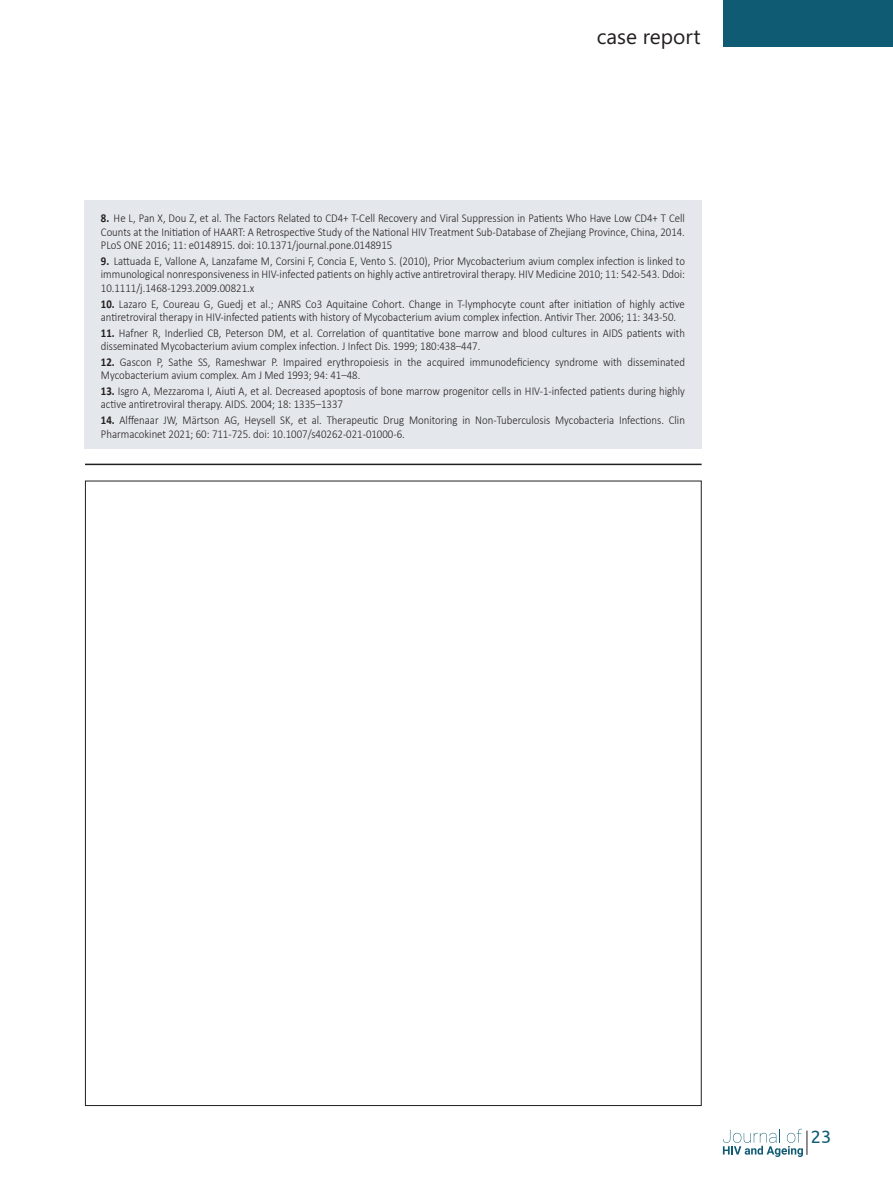
<style>
.page{position:relative;width:893px;height:1191px;background:#fff}
.page>*{position:absolute;margin:0;border:0;box-sizing:border-box;transform-origin:0 0}
.t1{font:21px "Segoe WP";color:#231f20}
.t2{font:18px "Ubuntu";color:#0f5b73}
.t3{font:300 12px/13.5px "Calibri";color:#231f20;scale:.9 1}
.s1{font-weight:700}
</style>
<div class="page">
<div style="left:723px;top:0;width:170px;height:47px;background:#0f5b73"></div>
<svg style="left:723px;top:1128px;width:85px;height:29px"></svg>
<div style="left:84px;top:200px;width:617px;height:248px;background:#e4e7ec"></div>
<hr style="left:85px;top:463px;width:617px;height:2px;background:#231f20">
<p class="t1" style="left:597px;top:22px;width:105px">case report</p>
<p class="t3" style="left:101px;top:211px;width:650px;text-align:justify"><span class="s1">8.</span> He L, Pan X, Dou Z, et al. The Factors Related to CD4+ T-Cell Recovery and Viral Suppression in Patients Who Have Low CD4+ T Cell Counts at the Initiation of HAART: A Retrospective Study of the National HIV Treatment Sub-Database of Zhejiang Province, China, 2014.<br>PLoS ONE 2016; 11: e0148915. doi: 10.1371/journal.pone.0148915</p>
<p class="t3" style="left:101px;top:254px;width:650px;text-align:justify"><span class="s1">9.</span> Lattuada E, Vallone A, Lanzafame M, Corsini F, Concia E, Vento S. (2010), Prior Mycobacterium avium complex infection is linked to immunological nonresponsiveness in HIV-infected patients on highly active antiretroviral therapy. HIV Medicine 2010; 11: 542-543. Ddoi:<br>10.1111/j.1468-1293.2009.00821.x</p>
<p class="t3" style="left:101px;top:297px;width:650px"><span class="s1">10.</span> Lazaro E, Coureau G, Guedj et al.; ANRS Co3 Aquitaine Cohort. Change in T-lymphocyte count after initiation of highly active antiretroviral therapy in HIV-infected patients with history of Mycobacterium avium complex infection. Antivir Ther. 2006; 11: 343-50.</p>
<p class="t3" style="left:101px;top:326px;width:650px"><span class="s1">11.</span> Hafner R, Inderlied CB, Peterson DM, et al. Correlation of quantitative bone marrow and blood cultures in AIDS patients with disseminated Mycobacterium avium complex infection. J Infect Dis. 1999; 180:438–447.</p>
<p class="t3" style="left:101px;top:355px;width:650px"><span class="s1">12.</span> Gascon P, Sathe SS, Rameshwar P. Impaired erythropoiesis in the acquired immunodeficiency syndrome with disseminated<br>Mycobacterium avium complex. Am J Med 1993; 94: 41–48.</p>
<p class="t3" style="left:101px;top:384px;width:650px"><span class="s1">13.</span> Isgro A, Mezzaroma I, Aiuti A, et al. Decreased apoptosis of bone marrow progenitor cells in HIV-1-infected patients during highly active antiretroviral therapy. AIDS. 2004; 18: 1335–1337</p>
<p class="t3" style="left:101px;top:413px;width:650px"><span class="s1">14.</span> Alffenaar JW, Märtson AG, Heysell SK, et al. Therapeutic Drug Monitoring in Non-Tuberculosis Mycobacteria Infections. Clin<br>Pharmacokinet 2021; 60: 711-725. doi: 10.1007/s40262-021-01000-6.</p>
<h2 class="t2" style="left:811px;top:1125px;width:22px">23</h2>
</div>
